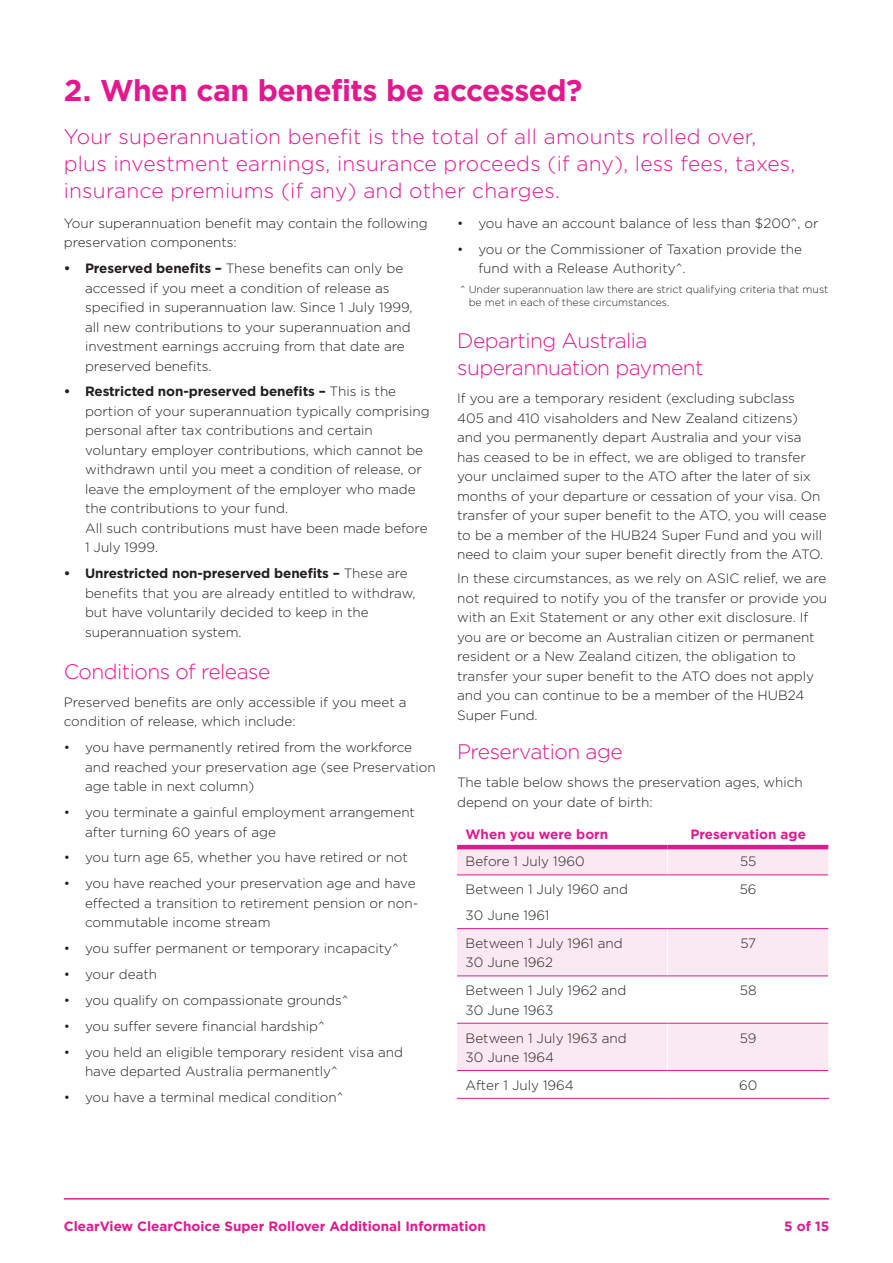
<style>
.page{position:relative;width:893px;height:1263px;background:#fff}
.page>*{position:absolute;margin:0;border:0;box-sizing:border-box;transform-origin:0 0}
._1_0_Main_heading{font:700 30px "Gotham";letter-spacing:-.02em;color:#e2188f}
._1_1_Sub_head{font:300 21px/27px "Gotham";letter-spacing:.01em;color:#e2188f}
._1_1_Sub_head-2{font:300 21px/27px "Gotham";letter-spacing:-.025em;color:#e2188f}
._2_0_Body_text{font:300 13.5px/19.5px "Gotham";color:#231f20}
._4_1_Table_body{font:300 13.5px/19.5px "Gotham";color:#231f20}
._4_0_Table_heading{font:700 13.5px "Gotham";color:#e2188f}
._2_6_Footnote{font:300 10.5px/13.5px "Gotham";color:#231f20}
.s1{font-weight:700}
</style>
<div class="page">
<svg style="left:457px;top:849px;width:371px;height:221px;fill:#fbe9f1"></svg>
<svg style="left:667px;top:844px;width:1px;height:30px"></svg>
<hr style="left:667px;top:875px;width:1px;height:53px;background:#fff">
<hr style="left:667px;top:929px;width:1px;height:46px;background:#fff">
<hr style="left:667px;top:976px;width:1px;height:47px;background:#fff">
<hr style="left:667px;top:1023px;width:1px;height:47px;background:#fff">
<hr style="left:457px;top:874px;width:211px;height:1px;background:#e2188f">
<hr style="left:668px;top:874px;width:160px;height:1px;background:#e2188f">
<hr style="left:457px;top:928px;width:211px;height:1px;background:#e2188f">
<hr style="left:668px;top:928px;width:160px;height:1px;background:#e2188f">
<hr style="left:457px;top:975px;width:211px;height:1px;background:#e2188f">
<hr style="left:668px;top:975px;width:160px;height:1px;background:#e2188f">
<hr style="left:457px;top:1023px;width:211px;height:1px;background:#e2188f">
<hr style="left:668px;top:1023px;width:160px;height:1px;background:#e2188f">
<hr style="left:457px;top:1070px;width:211px;height:1px;background:#e2188f">
<hr style="left:668px;top:1070px;width:160px;height:1px;background:#e2188f">
<hr style="left:457px;top:845px;width:211px;height:4px;background:#e2188f">
<hr style="left:668px;top:845px;width:160px;height:4px;background:#e2188f">
<hr style="left:457px;top:1098px;width:211px;height:1px;background:#e2188f">
<hr style="left:668px;top:1098px;width:161px;height:1px;background:#e2188f">
<hr style="left:64px;top:1198px;width:765px;height:1px;background:#e2188f">
<p class="_1_0_Main_heading" style="left:64px;top:70px;width:520px">2. When can benefits be accessed?</p>
<p class="_1_1_Sub_head" style="left:64px;top:123px;width:733px">Your superannuation benefit is the total of all amounts rolled over, plus investment earnings, insurance proceeds (if any), less fees, taxes, insurance premiums (if any) and other charges.</p>
<p class="_2_0_Body_text" style="left:64px;top:213px;width:365px">Your superannuation benefit may contain the following preservation components:</p>
<p class="_2_0_Body_text" style="left:85px;top:258px;width:329px;text-indent:-21px"><span class="s1">• Preserved benefits –</span> These benefits can only be accessed if you meet a condition of release as specified in superannuation law. Since 1 July 1999, all new contributions to your superannuation and investment earnings accruing from that date are preserved benefits.</p>
<p class="_2_0_Body_text" style="left:85px;top:382px;width:346px;text-indent:-21px"><span class="s1">• Restricted non-preserved benefits –</span> This is the portion of your superannuation typically comprising personal after tax contributions and certain voluntary employer contributions, which cannot be withdrawn until you meet a condition of release, or leave the employment of the employer who made the contributions to your fund.<br>All such contributions must have been made before 1 July 1999.</p>
<p class="_2_0_Body_text" style="left:85px;top:563px;width:332px;text-indent:-21px"><span class="s1">• Unrestricted non-preserved benefits –</span> These are benefits that you are already entitled to withdraw, but have voluntarily decided to keep in the superannuation system.</p>
<p class="_1_1_Sub_head-2" style="left:64px;top:657px;width:208px">Conditions of release</p>
<p class="_2_0_Body_text" style="left:64px;top:692px;width:344px">Preserved benefits are only accessible if you meet a condition of release, which include:</p>
<p class="_2_0_Body_text" style="left:85px;top:737px;width:352px;text-indent:-21px">• you have permanently retired from the workforce and reached your preservation age (see Preservation age table in next column)</p>
<p class="_2_0_Body_text" style="left:85px;top:802px;width:331px;text-indent:-21px">• you terminate a gainful employment arrangement after turning 60 years of age</p>
<p class="_2_0_Body_text" style="left:64px;top:847px;width:346px">• you turn age 65, whether you have retired or not</p>
<p class="_2_0_Body_text" style="left:85px;top:873px;width:335px;text-indent:-21px">• you have reached your preservation age and have effected a transition to retirement pension or non&shy;commutable income stream</p>
<p class="_2_0_Body_text" style="left:64px;top:938px;width:337px">• you suffer permanent or temporary incapacity^</p>
<p class="_2_0_Body_text" style="left:64px;top:964px;width:95px">• your death</p>
<p class="_2_0_Body_text" style="left:64px;top:990px;width:286px">• you qualify on compassionate grounds^</p>
<p class="_2_0_Body_text" style="left:64px;top:1016px;width:263px">• you suffer severe financial hardship^</p>
<p class="_2_0_Body_text" style="left:85px;top:1042px;width:320px;text-indent:-21px">• you held an eligible temporary resident visa and have departed Australia permanently^</p>
<p class="_2_0_Body_text" style="left:64px;top:1087px;width:281px">• you have a terminal medical condition^</p>
<p class="_2_0_Body_text" style="left:457px;top:213px;width:363px">• you have an account balance of less than $200^, or</p>
<p class="_2_0_Body_text" style="left:478px;top:239px;width:325px;text-indent:-21px">• you or the Commissioner of Taxation provide the fund with a Release Authority^.</p>
<p class="_2_6_Footnote" style="left:469px;top:282px;width:361px;text-indent:-8px">^ Under superannuation law there are strict qualifying criteria that must be met in each of these circumstances.</p>
<p class="_1_1_Sub_head-2" style="left:457px;top:327px;width:248px">Departing Australia superannuation payment</p>
<p class="_2_0_Body_text" style="left:457px;top:388px;width:371px">If you are a temporary resident (excluding subclass<br>405 and 410 visaholders and New Zealand citizens)<br>and you permanently depart Australia and your visa has ceased to be in effect, we are obliged to transfer your unclaimed super to the ATO after the later of six months of your departure or cessation of your visa. On transfer of your super benefit to the ATO, you will cease to be a member of the HUB24 Super Fund and you will need to claim your super benefit directly from the ATO.</p>
<p class="_2_0_Body_text" style="left:457px;top:568px;width:371px">In these circumstances, as we rely on ASIC relief, we are not required to notify you of the transfer or provide you with an Exit Statement or any other exit disclosure. If you are or become an Australian citizen or permanent resident or a New Zealand citizen, the obligation to transfer your super benefit to the ATO does not apply and you can continue to be a member of the HUB24<br>Super Fund.</p>
<p class="_1_1_Sub_head-2" style="left:457px;top:738px;width:167px">Preservation age</p>
<p class="_2_0_Body_text" style="left:457px;top:772px;width:347px">The table below shows the preservation ages, which depend on your date of birth:</p>
<p class="_4_0_Table_heading" style="left:466px;top:825px;width:144px">When you were born</p>
<p class="_4_0_Table_heading" style="left:690px;top:825px;width:117px">Preservation age</p>
<p class="_4_1_Table_body" style="left:466px;top:851px;width:121px">Before 1 July 1960</p>
<p class="_4_1_Table_body" style="left:740px;top:851px;width:18px">55</p>
<p class="_4_1_Table_body" style="left:466px;top:879px;width:164px">Between 1 July 1960 and</p>
<p class="_4_1_Table_body" style="left:466px;top:905px;width:85px">30 June 1961</p>
<p class="_4_1_Table_body" style="left:740px;top:879px;width:18px">56</p>
<p class="_4_1_Table_body" style="left:466px;top:933px;width:159px">Between 1 July 1961 and<br>30 June 1962</p>
<p class="_4_1_Table_body" style="left:740px;top:933px;width:17px">57</p>
<p class="_4_1_Table_body" style="left:466px;top:980px;width:162px">Between 1 July 1962 and<br>30 June 1963</p>
<p class="_4_1_Table_body" style="left:740px;top:980px;width:18px">58</p>
<p class="_4_1_Table_body" style="left:466px;top:1028px;width:162px">Between 1 July 1963 and<br>30 June 1964</p>
<p class="_4_1_Table_body" style="left:740px;top:1028px;width:18px">59</p>
<p class="_4_1_Table_body" style="left:466px;top:1075px;width:110px">After 1 July 1964</p>
<p class="_4_1_Table_body" style="left:739px;top:1075px;width:20px">60</p>
<p class="_4_0_Table_heading" style="left:64px;top:1217px;width:423px">ClearView ClearChoice Super Rollover Additional Information</p>
<p class="_4_0_Table_heading" style="left:784px;top:1217px;width:46px">5 of 15</p>
</div>
